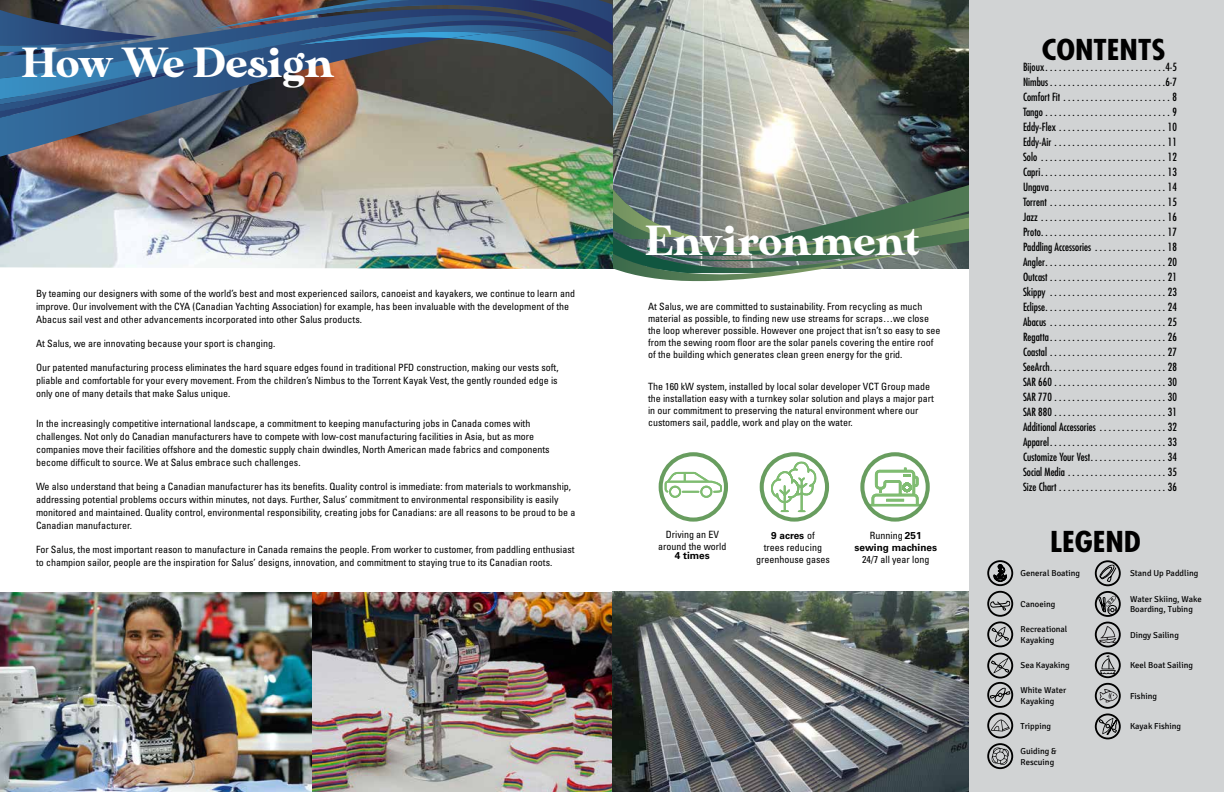
<style>
.page{position:relative;width:1224px;height:792px;background:#fff}
.page>*{position:absolute;margin:0;border:0;box-sizing:border-box;transform-origin:0 0}
.t1{font:42px "MADE Sunflower";color:#fff}
.t2{font:700 condensed 28px "Futura";color:#000;scale:1.15 1}
.t3{font:condensed 11px/15px "Futura";color:#000;text-align:justify}
.t4{font:condensed 10px/13px "Univers LT Std";color:#000}
.t5{font:700 10px/12px "Univers LT Std";color:#000;text-align:center}
.t6{font:8.6px/10.8px "Signika";color:#000}
.s1{font-weight:700;font-stretch:normal}
.s2{font-weight:400;font-stretch:condensed}
</style>
<div class="page">
<img style="left:0;top:0;width:969px;height:269px">
<img style="left:647px;top:146px;width:322px;height:31px">
<svg style="left:612px;top:177px;width:357px;height:105px;background:#768a79"></svg>
<img style="left:0;top:591px;width:969px;height:201px">
<svg style="left:665px;top:472px;width:57px;height:26px"></svg>
<div style="left:659px;top:452px;width:69px;height:70px;border:4px solid #689d5f;border-radius:50%"></div>
<svg style="left:771px;top:462px;width:45px;height:50px"></svg>
<div style="left:760px;top:452px;width:69px;height:70px;border:4px solid #689d5f;border-radius:50%"></div>
<svg style="left:868px;top:468px;width:54px;height:38px"></svg>
<div style="left:860px;top:452px;width:70px;height:70px;border:4px solid #689d5f;border-radius:50%"></div>
<div style="left:969px;top:0;width:255px;height:792px;background:#d1d3d4"></div>
<svg style="left:994px;top:564px;width:13px;height:18px"></svg>
<div style="left:987px;top:560px;width:26px;height:26px;border:2px solid #000;border-radius:50%"></div>
<svg style="left:990px;top:601px;width:20px;height:10px"></svg>
<div style="left:987px;top:591px;width:26px;height:26px;border:2px solid #000;border-radius:50%"></div>
<svg style="left:992px;top:627px;width:17px;height:15px"></svg>
<div style="left:987px;top:621px;width:26px;height:26px;border:2px solid #000;border-radius:50%"></div>
<svg style="left:991px;top:658px;width:18px;height:16px"></svg>
<div style="left:987px;top:653px;width:26px;height:26px;border:2px solid #000;border-radius:50%"></div>
<svg style="left:990px;top:688px;width:20px;height:14px"></svg>
<div style="left:987px;top:682px;width:26px;height:26px;border:2px solid #000;border-radius:50%"></div>
<svg style="left:991px;top:720px;width:19px;height:11px"></svg>
<div style="left:987px;top:713px;width:26px;height:25px;border:2px solid #000;border-radius:50%"></div>
<svg style="left:991px;top:747px;width:18px;height:18px"></svg>
<div style="left:987px;top:743px;width:26px;height:26px;border:2px solid #000;border-radius:50%"></div>
<svg style="left:1099px;top:564px;width:17px;height:18px"></svg>
<div style="left:1095px;top:560px;width:26px;height:26px;border:2px solid #000;border-radius:50%"></div>
<svg style="left:1098px;top:596px;width:19px;height:19px"></svg>
<div style="left:1095px;top:591px;width:26px;height:26px;border:2px solid #000;border-radius:50%"></div>
<svg style="left:1097px;top:626px;width:20px;height:17px"></svg>
<div style="left:1095px;top:622px;width:26px;height:26px;border:2px solid #000;border-radius:50%"></div>
<svg style="left:1100px;top:655px;width:16px;height:20px"></svg>
<div style="left:1095px;top:652px;width:26px;height:26px;border:2px solid #000;border-radius:50%"></div>
<svg style="left:1100px;top:689px;width:18px;height:14px"></svg>
<div style="left:1095px;top:683px;width:26px;height:26px;border:2px solid #000;border-radius:50%"></div>
<svg style="left:1099px;top:718px;width:18px;height:17px"></svg>
<div style="left:1095px;top:714px;width:26px;height:25px;border:2px solid #000;border-radius:50%"></div>
<img style="left:0;top:118px;width:579px;height:39px">
<svg style="left:0;top:0;width:613px;height:118px;background:#445870"></svg>
<h1 class="t1" style="left:21px;top:39px;width:315px">How We Design</h1>
<p class="t4" style="left:36px;top:287px;width:541px">By teaming our designers with some of the world’s best and most experienced sailors, canoeist and kayakers, we continue to learn and improve. Our involvement with the CYA (Canadian Yachting Association) for example, has been invaluable with the development of the<br>Abacus sail vest and other advancements incorporated into other Salus products.</p>
<p class="t4" style="left:36px;top:337px;width:241px">At Salus, we are innovating because your sport is changing.</p>
<p class="t4" style="left:36px;top:361px;width:524px;text-align:justify">Our patented manufacturing process eliminates the hard square edges found in traditional PFD construction, making our vests soft, pliable and comfortable for your every movement. From the children’s Nimbus to the Torrent Kayak Vest, the gently rounded edge is only one of many details that make Salus unique.</p>
<p class="t4" style="left:36px;top:417px;width:515px">In the increasingly competitive international landscape, a commitment to keeping manufacturing jobs in Canada comes with challenges. Not only do Canadian manufacturers have to compete with low-cost manufacturing facilities in Asia, but as more companies move their facilities offshore and the domestic supply chain dwindles, North American made fabrics and components become difficult to source. We at Salus embrace such challenges.</p>
<p class="t4" style="left:36px;top:480px;width:541px">We also understand that being a Canadian manufacturer has its benefits. Quality control is immediate: from materials to workmanship, addressing potential problems occurs within minutes, not days. Further, Salus’ commitment to environmental responsibility is easily monitored and maintained. Quality control, environmental responsibility, creating jobs for Canadians: are all reasons to be proud to be a Canadian manufacturer.</p>
<p class="t4" style="left:36px;top:543px;width:540px">For Salus, the most important reason to manufacture in Canada remains the people. From worker to customer, from paddling enthusiast to champion sailor, people are the inspiration for Salus’ designs, innovation, and commitment to staying true to its Canadian roots.</p>
<h1 class="t1" style="left:645px;top:217px;width:276px">Environment</h1>
<p class="t4" style="left:648px;top:300px;width:294px;line-height:12px">At Salus, we are committed to sustainability. From recycling as much material as possible, to finding new use streams for scraps…we close the loop wherever possible. However one project that isn’t so easy to see from the sewing room floor are the solar panels covering the entire roof of the building which generates clean green energy for the grid.</p>
<p class="t4" style="left:648px;top:380px;width:288px;line-height:12px">The 160 kW system, installed by local solar developer VCT Group made the installation easy with a turnkey solar solution and plays a major part in our commitment to preserving the natural environment where our customers sail, paddle, work and play on the water.</p>
<p class="t4" style="left:658px;top:528px;width:70px;line-height:12px;text-align:center">Driving an EV around the world</p>
<p class="t5" style="left:675px;top:549px;width:37px">4 times</p>
<p class="t4" style="left:756px;top:529px;width:75px;line-height:12px;text-align:center"><span class="s1">9 acres</span> of<br>trees reducing greenhouse gases</p>
<p class="t5" style="left:855px;top:529px;width:84px"><span class="s2">Running</span> 251 sewing machines</p>
<p class="t4" style="left:862px;top:553px;width:69px">24/7 all year long</p>
<h2 class="t2" style="left:1042px;top:31px;width:109px">CONTENTS</h2>
<p class="t3" style="left:1023px;top:60px;width:156px">Bijoux . . . . . . . . . . . . . . . . . . . . . . . . . . 4-5<br>Nimbus . . . . . . . . . . . . . . . . . . . . . . . . . 6-7<br>Comfort Fit . . . . . . . . . . . . . . . . . . . . . . . . 8<br>Tango . . . . . . . . . . . . . . . . . . . . . . . . . . . . 9<br>Eddy-Flex . . . . . . . . . . . . . . . . . . . . . . . . 10<br>Eddy-Air . . . . . . . . . . . . . . . . . . . . . . . . . 11<br>Solo . . . . . . . . . . . . . . . . . . . . . . . . . . . . 12<br>Capri . . . . . . . . . . . . . . . . . . . . . . . . . . . . 13<br>Ungava . . . . . . . . . . . . . . . . . . . . . . . . . . 14<br>Torrent . . . . . . . . . . . . . . . . . . . . . . . . . . 15<br>Jazz . . . . . . . . . . . . . . . . . . . . . . . . . . . . 16<br>Proto . . . . . . . . . . . . . . . . . . . . . . . . . . . . 17<br>Paddling Accessories . . . . . . . . . . . . . . . . 18<br>Angler . . . . . . . . . . . . . . . . . . . . . . . . . . . 20<br>Outcast . . . . . . . . . . . . . . . . . . . . . . . . . . 21<br>Skippy . . . . . . . . . . . . . . . . . . . . . . . . . . 23<br>Eclipse . . . . . . . . . . . . . . . . . . . . . . . . . . . 24<br>Abacus . . . . . . . . . . . . . . . . . . . . . . . . . . 25<br>Regatta . . . . . . . . . . . . . . . . . . . . . . . . . . 26<br>Coastal . . . . . . . . . . . . . . . . . . . . . . . . . . 27<br>SeeArch . . . . . . . . . . . . . . . . . . . . . . . . . . 28<br>SAR 660 . . . . . . . . . . . . . . . . . . . . . . . . . 30<br>SAR 770 . . . . . . . . . . . . . . . . . . . . . . . . . 30<br>SAR 880 . . . . . . . . . . . . . . . . . . . . . . . . . 31<br>Additional Accessories . . . . . . . . . . . . . . . 32<br>Apparel . . . . . . . . . . . . . . . . . . . . . . . . . . 33<br>Customize Your Vest . . . . . . . . . . . . . . . . . 34<br>Social Media . . . . . . . . . . . . . . . . . . . . . . 35<br>Size Chart . . . . . . . . . . . . . . . . . . . . . . . . 36</p>
<h2 class="t2" style="left:1050px;top:524px;width:81px">LEGEND</h2>
<p class="t6" style="left:1021px;top:568px;width:61px">General Boating</p>
<p class="t6" style="left:1130px;top:568px;width:70px">Stand Up Paddling</p>
<p class="t6" style="left:1021px;top:599px;width:36px">Canoeing</p>
<p class="t6" style="left:1130px;top:593px;width:73px">Water Skiing, Wake<br>Boarding, Tubing</p>
<p class="t6" style="left:1021px;top:624px;width:48px">Recreational<br>Kayaking</p>
<p class="t6" style="left:1130px;top:629px;width:50px">Dingy Sailing</p>
<p class="t6" style="left:1021px;top:660px;width:51px">Sea Kayaking</p>
<p class="t6" style="left:1130px;top:660px;width:64px">Keel Boat Sailing</p>
<p class="t6" style="left:1021px;top:685px;width:47px">White Water<br>Kayaking</p>
<p class="t6" style="left:1130px;top:690px;width:28px">Fishing</p>
<p class="t6" style="left:1021px;top:721px;width:32px">Tripping</p>
<p class="t6" style="left:1130px;top:721px;width:53px">Kayak Fishing</p>
<p class="t6" style="left:1021px;top:746px;width:38px">Guiding &amp;<br>Rescuing</p>
</div>
